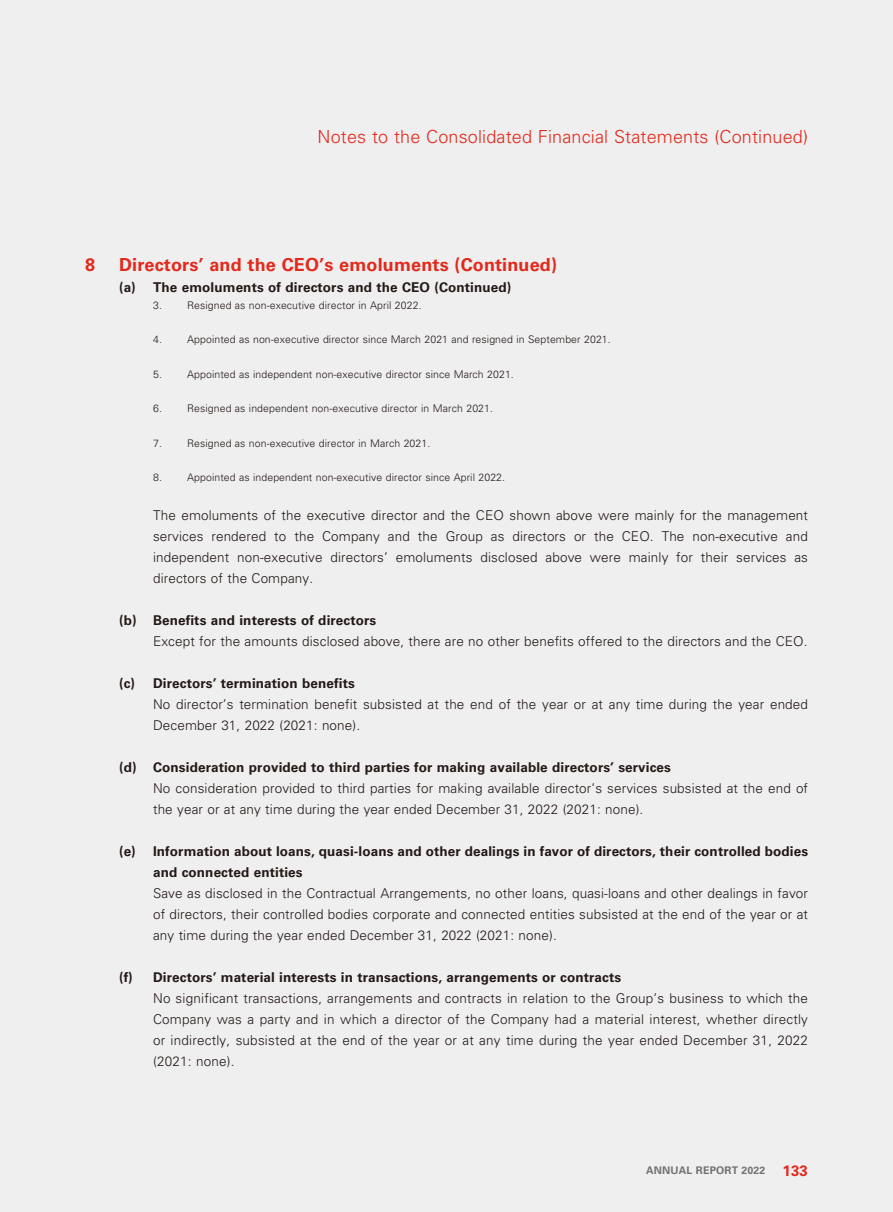
<style>
.page{position:relative;width:893px;height:1212px;background:#efeff0}
.page>*{position:absolute;margin:0;border:0;box-sizing:border-box;transform-origin:0 0}
.t1{font:300 18px "Univers";letter-spacing:.01em;color:#e2291c}
.t2{font:700 18px "Univers";letter-spacing:.01em;color:#e2291c}
.t3{font:300 13.5px/21px "Univers";letter-spacing:.01em;color:#231916;text-align:justify}
.t4{font:700 13.5px/21px "Univers";letter-spacing:.01em;color:#231916}
.t5{font:300 10.5px "Univers";letter-spacing:.01em;color:#231916}
.t6{font:700 10.5px "Univers";letter-spacing:.015em;color:#727272}
.s1{font-size:15px;color:#e2291c}
</style>
<div class="page">
<h1 class="t1" style="left:318px;top:126px;width:492px">Notes to the Consolidated Financial Statements (Continued)</h1>
<h1 class="t2" style="left:85px;top:254px;width:12px">8</h1>
<h1 class="t2" style="left:119px;top:254px;width:440px">Directors’ and the CEO’s emoluments (Continued)</h1>
<p class="t4" style="left:119px;top:276px;width:394px">(a) The emoluments of directors and the CEO (Continued)</p>
<p class="t5" style="left:153px;top:299px;width:270px">3. Resigned as non-executive director in April 2022.</p>
<p class="t5" style="left:153px;top:333px;width:459px">4. Appointed as non-executive director since March 2021 and resigned in September 2021.</p>
<p class="t5" style="left:153px;top:368px;width:362px">5. Appointed as independent non-executive director since March 2021.</p>
<p class="t5" style="left:153px;top:402px;width:341px">6. Resigned as independent non-executive director in March 2021.</p>
<p class="t5" style="left:153px;top:437px;width:279px">7. Resigned as non-executive director in March 2021.</p>
<p class="t5" style="left:153px;top:471px;width:354px">8. Appointed as independent non-executive director since April 2022.</p>
<p class="t3" style="left:153px;top:504px;width:656px">The emoluments of the executive director and the CEO shown above were mainly for the management services rendered to the Company and the Group as directors or the CEO. The non-executive and independent non-executive directors’ emoluments disclosed above were mainly for their services as directors of the Company.</p>
<p class="t4" style="left:119px;top:609px;width:259px">(b) Benefits and interests of directors</p>
<p class="t3" style="left:153px;top:630px;width:656px">Except for the amounts disclosed above, there are no other benefits offered to the directors and the CEO.</p>
<p class="t4" style="left:119px;top:673px;width:237px">(c) Directors’ termination benefits</p>
<p class="t3" style="left:153px;top:693px;width:656px">No director’s termination benefit subsisted at the end of the year or at any time during the year ended<br>December 31, 2022 (2021: none).</p>
<p class="t4" style="left:119px;top:757px;width:553px">(d) Consideration provided to third parties for making available directors’ services</p>
<p class="t3" style="left:153px;top:777px;width:656px">No consideration provided to third parties for making available director’s services subsisted at the end of the year or at any time during the year ended December 31, 2022 (2021: none).</p>
<p class="t4" style="left:153px;top:841px;width:656px;text-indent:-34px">(e) Information about loans, quasi-loans and other dealings in favor of directors, their controlled bodies and connected entities</p>
<p class="t3" style="left:153px;top:882px;width:656px">Save as disclosed in the Contractual Arrangements, no other loans, quasi-loans and other dealings in favor of directors, their controlled bodies corporate and connected entities subsisted at the end of the year or at any time during the year ended December 31, 2022 (2021: none).</p>
<p class="t4" style="left:119px;top:967px;width:504px">(f) Directors’ material interests in transactions, arrangements or contracts</p>
<p class="t3" style="left:153px;top:987px;width:656px">No significant transactions, arrangements and contracts in relation to the Group’s business to which the Company was a party and in which a director of the Company had a material interest, whether directly or indirectly, subsisted at the end of the year or at any time during the year ended December 31, 2022 (2021: none).</p>
<p class="t6" style="left:646px;top:1164px;width:163px">ANNUAL REPORT 2022 <span class="s1">133</span></p>
</div>
